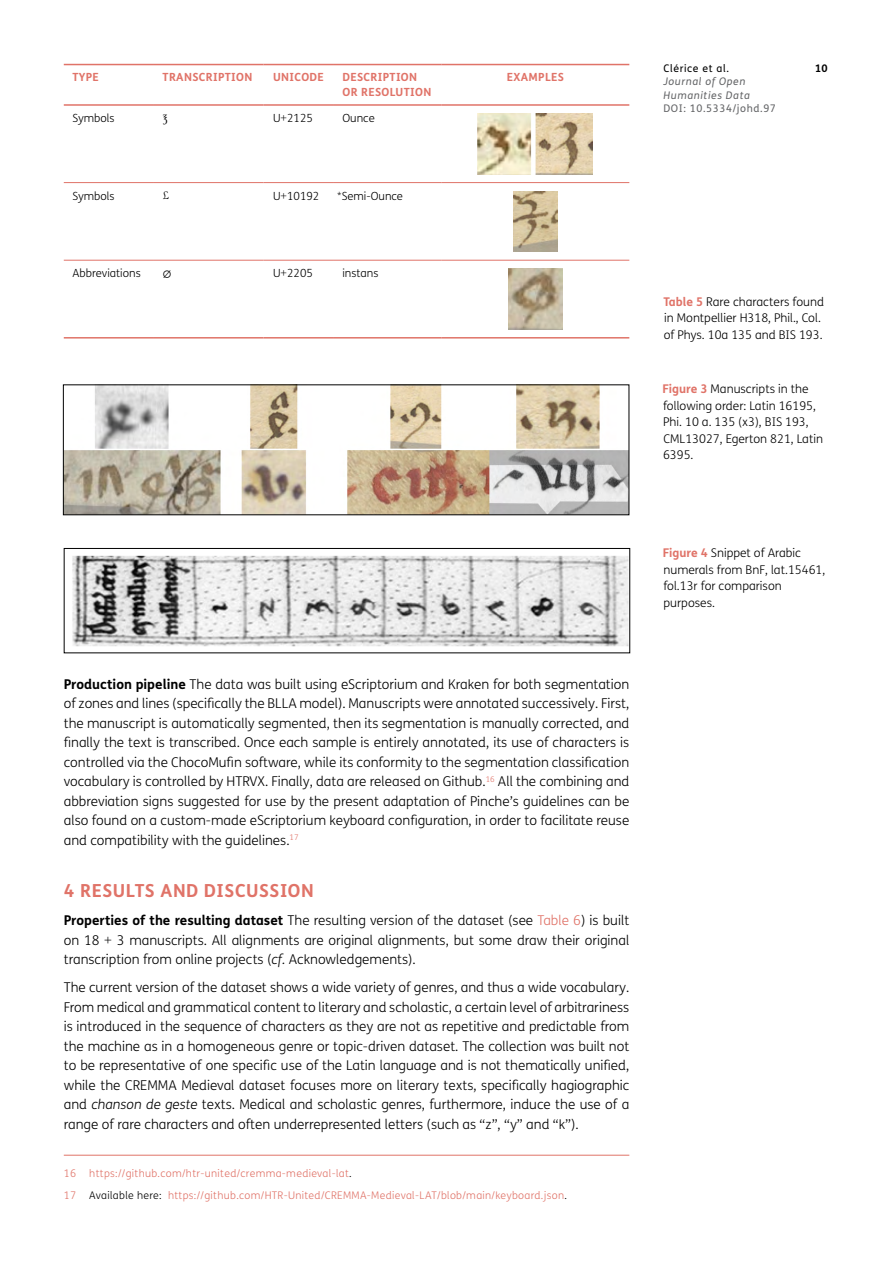
<style>
.page{position:relative;width:893px;height:1263px;background:#fff}
.page>*{position:absolute;margin:0;border:0;box-sizing:border-box;transform-origin:0 0}
.t1{font:700 18px "FS Me";letter-spacing:.03em;color:#e07368}
.Body_Copy{font:300 13.5px/19.5px "FS Me";color:#000;text-align:justify}
.Figure_copy{font:300 12px/16.5px "FS Me";color:#000}
.Table_Copy{font:300 11.25px "FS Me";color:#000}
.Table_Headings{font:700 11.25px/15px "FS Me";letter-spacing:.03em;color:#e07368}
.Table_Copy-2{font:11.25px "STIX";color:#000}
.Footnote{font:300 10.5px "FS Me";letter-spacing:.03em;color:#e07368}
.t2{font:italic 10.5px/13.5px "FS Me";letter-spacing:.06em;color:#636466}
.t3{font:10.5px "FS Me";letter-spacing:.06em;color:#636466}
.t4{font:10.5px "FS Me";letter-spacing:.06em;color:#000}
.t5{font:700 10.5px "FS Me";color:#000}
.s1{font-weight:700;color:#e07368}
.s2{font-weight:700}
.s3{color:#e07368}
.s4{font-style:italic}
.s5{color:#000}
</style>
<div class="page">
<hr style="left:64px;top:1155px;width:565px;height:1px;background:#e07368">
<hr style="left:64px;top:64px;width:90px;height:1px;background:#e07368">
<hr style="left:154px;top:64px;width:110px;height:1px;background:#e07368">
<hr style="left:264px;top:64px;width:69px;height:1px;background:#e07368">
<hr style="left:333px;top:64px;width:108px;height:1px;background:#e07368">
<hr style="left:441px;top:64px;width:188px;height:1px;background:#e07368">
<hr style="left:64px;top:104px;width:90px;height:2px;background:#e07368">
<hr style="left:154px;top:104px;width:110px;height:2px;background:#e07368">
<hr style="left:264px;top:104px;width:69px;height:2px;background:#e07368">
<hr style="left:333px;top:104px;width:108px;height:2px;background:#e07368">
<hr style="left:441px;top:104px;width:188px;height:2px;background:#e07368">
<hr style="left:64px;top:182px;width:90px;height:1px;background:#e07368">
<hr style="left:154px;top:182px;width:110px;height:1px;background:#e07368">
<hr style="left:264px;top:182px;width:69px;height:1px;background:#e07368">
<hr style="left:333px;top:182px;width:108px;height:1px;background:#e07368">
<hr style="left:441px;top:182px;width:188px;height:1px;background:#e07368">
<hr style="left:64px;top:260px;width:90px;height:1px;background:#e07368">
<hr style="left:154px;top:260px;width:110px;height:1px;background:#e07368">
<hr style="left:264px;top:260px;width:69px;height:1px;background:#e07368">
<hr style="left:333px;top:260px;width:108px;height:1px;background:#e07368">
<hr style="left:441px;top:260px;width:188px;height:1px;background:#e07368">
<hr style="left:64px;top:337px;width:90px;height:2px;background:#e07368">
<hr style="left:154px;top:337px;width:110px;height:2px;background:#e07368">
<hr style="left:264px;top:337px;width:69px;height:2px;background:#e07368">
<hr style="left:333px;top:337px;width:108px;height:2px;background:#e07368">
<hr style="left:441px;top:337px;width:188px;height:2px;background:#e07368">
<img style="left:478px;top:113px;width:115px;height:61px">
<img style="left:513px;top:191px;width:44px;height:61px">
<img style="left:508px;top:269px;width:54px;height:60px">
<img style="left:65px;top:386px;width:562px;height:127px">
<img style="left:72px;top:555px;width:556px;height:92px">
<div style="left:64px;top:548px;width:566px;height:105px;border:1px solid #000"></div>
<h2 class="Table_Headings" style="left:72px;top:70px;width:28px">TYPE</h2>
<h2 class="Table_Headings" style="left:163px;top:70px;width:91px">TRANSCRIPTION</h2>
<h2 class="Table_Headings" style="left:273px;top:70px;width:52px">UNICODE</h2>
<h2 class="Table_Headings" style="left:342px;top:70px;width:90px">DESCRIPTION<br>OR RESOLUTION</h2>
<h2 class="Table_Headings" style="left:507px;top:70px;width:59px">EXAMPLES</h2>
<p class="Table_Copy" style="left:73px;top:112px;width:44px">Symbols</p>
<p class="Table_Copy-2" style="left:163px;top:110px;width:6px">℥</p>
<p class="Table_Copy" style="left:273px;top:112px;width:41px">U+2125</p>
<p class="Table_Copy" style="left:342px;top:112px;width:34px">Ounce</p>
<p class="Table_Copy" style="left:73px;top:189px;width:44px">Symbols</p>
<p class="Table_Copy" style="left:273px;top:189px;width:48px">U+10192</p>
<p class="Table_Copy" style="left:337px;top:189px;width:67px">*Semi-Ounce</p>
<p class="Table_Copy" style="left:73px;top:267px;width:70px">Abbreviations</p>
<p class="Table_Copy-2" style="left:163px;top:266px;width:10px">∅</p>
<p class="Table_Copy" style="left:273px;top:267px;width:41px">U+2205</p>
<p class="Table_Copy" style="left:342px;top:267px;width:38px">instans</p>
<p class="t4" style="left:663px;top:62px;width:67px">Clérice et al.</p>
<p class="t5" style="left:815px;top:61px;width:14px">10</p>
<p class="t2" style="left:663px;top:75px;width:88px">Journal of Open<br>Humanities Data</p>
<p class="t3" style="left:663px;top:102px;width:114px">DOI: 10.5334/johd.97</p>
<p class="Figure_copy" style="left:663px;top:293px;width:162px"><span class="s1">Table 5</span> Rare characters found in Montpellier H318, Phil., Col. of Phys. 10a 135 and BIS 193.</p>
<p class="Figure_copy" style="left:662px;top:381px;width:162px"><span class="s1">Figure 3</span> Manuscripts in the following order: Latin 16195,<br>Phi. 10 a. 135 (x3), BIS 193,<br>CML13027, Egerton 821, Latin<br>6395.</p>
<p class="Body_Copy" style="left:64px;top:675px;width:567px"><span class="s2">Production pipeline</span> The data was built using eScriptorium and Kraken for both segmentation of zones and lines (specifically the BLLA model). Manuscripts were annotated successively. First, the manuscript is automatically segmented, then its segmentation is manually corrected, and finally the text is transcribed. Once each sample is entirely annotated, its use of characters is controlled via the ChocoMufin software, while its conformity to the segmentation classification vocabulary is controlled by HTRVX. Finally, data are released on Github.<sup>16</sup> All the combining and abbreviation signs suggested for use by the present adaptation of Pinche’s guidelines can be also found on a custom-made eScriptorium keyboard configuration, in order to facilitate reuse and compatibility with the guidelines.<sup>17</sup></p>
<h1 class="t1" style="left:64px;top:879px;width:251px">4 RESULTS AND DISCUSSION</h1>
<p class="Body_Copy" style="left:64px;top:911px;width:567px"><span class="s2">Properties of the resulting dataset</span> The resulting version of the dataset (see <span class="s3">Table 6</span>) is built on 18 + 3 manuscripts. All alignments are original alignments, but some draw their original transcription from online projects (<span class="s4">cf.</span> Acknowledgements).</p>
<p class="Body_Copy" style="left:64px;top:978px;width:567px">The current version of the dataset shows a wide variety of genres, and thus a wide vocabulary.<br>From medical and grammatical content to literary and scholastic, a certain level of arbitrariness is introduced in the sequence of characters as they are not as repetitive and predictable from the machine as in a homogeneous genre or topic-driven dataset. The collection was built not to be representative of one specific use of the Latin language and is not thematically unified, while the CREMMA Medieval dataset focuses more on literary texts, specifically hagiographic and <span class="s4">chanson de geste</span> texts. Medical and scholastic genres, furthermore, induce the use of a range of rare characters and often underrepresented letters (such as “z”, “y” and “k”).</p>
<p class="Footnote" style="left:64px;top:1167px;width:14px">16</p>
<p class="Footnote" style="left:89px;top:1167px;width:264px">https://github.com/htr-united/cremma-medieval-lat<span class="s5">.</span></p>
<p class="Footnote" style="left:64px;top:1189px;width:14px">17</p>
<p class="Footnote" style="left:89px;top:1189px;width:479px"><span class="s5">Available here:</span> https://github.com/HTR-United/CREMMA-Medieval-LAT/blob/main/keyboard.json<span class="s5">.</span></p>
<p class="Figure_copy" style="left:663px;top:545px;width:164px"><span class="s1">Figure 4</span> Snippet of Arabic numerals from BnF, lat.15461, fol.13r for comparison purposes.</p>
</div>
